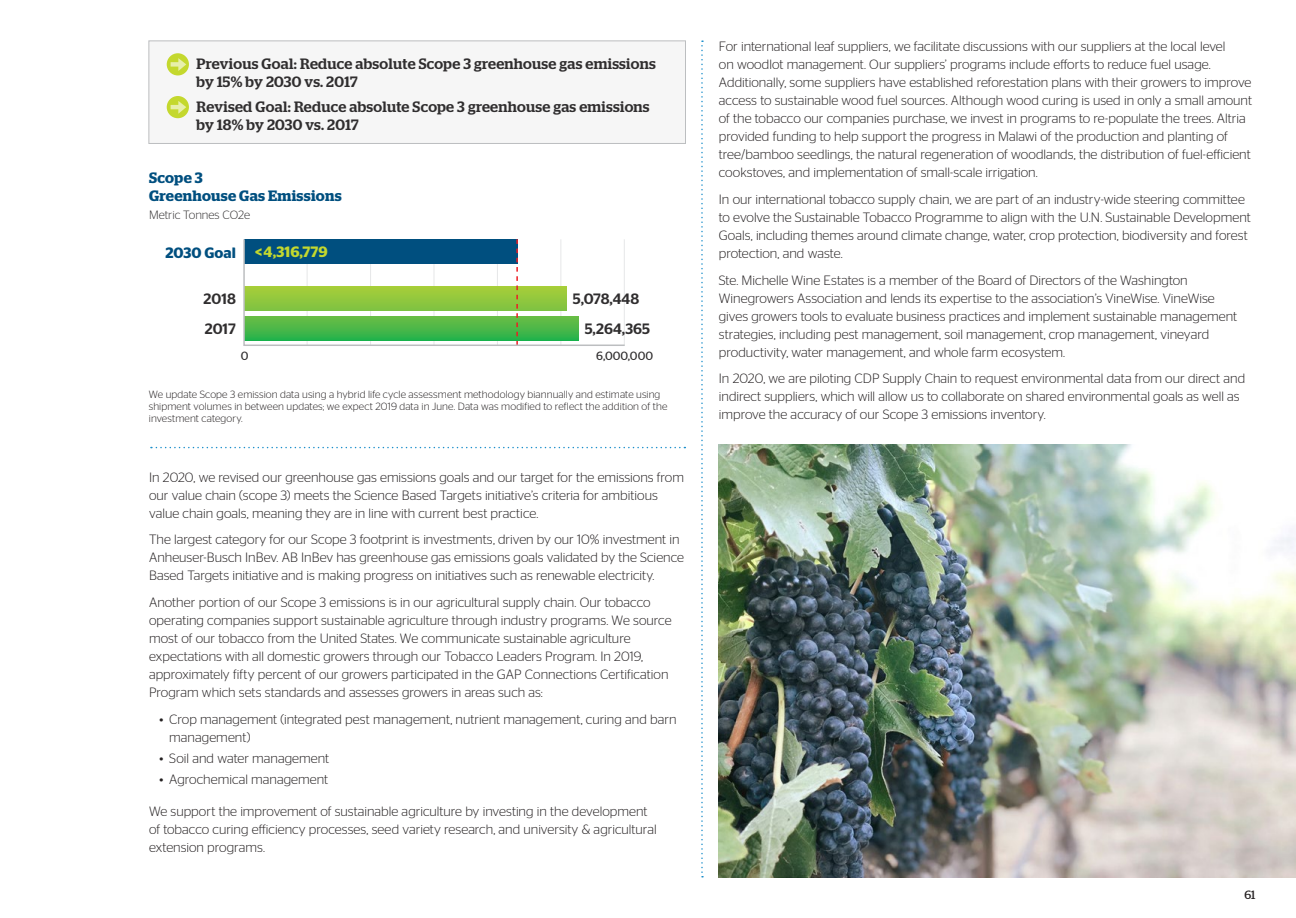
<style>
.page{position:relative;width:1296px;height:918px;background:#fff}
.page>*{position:absolute;margin:0;border:0;box-sizing:border-box;transform-origin:0 0}
.t1{font:500 15px/18px "Stag";letter-spacing:.02em;color:#302e2f}
.t2{font:600 15px "Stag";letter-spacing:.02em;color:#004f7f}
.APNDX__Body__Copy{font:500 15px "Stag Sans";color:#302e2f}
.APNDX__Body__Copy-2{font:600 15px "Stag Sans";color:#c4d82e}
.APNDX__Body__Copy-3{font:600 15px "Stag Sans";color:#004f7f}
._9_12_Stag_Sans_Ligh{font:300 13.5px/18px "Stag Sans";color:#231f20}
.t3{font:300 12px "Stag Sans";color:#302e2f}
.APNDX__Body__Copy-4{font:12px "Stag Sans";color:#302e2f}
.t4{font:12px "Stag";color:#231f20}
.t5{font:300 10.5px/12px "Stag Sans";letter-spacing:.01em;color:#231f20}
</style>
<div class="page">
<div style="left:148px;top:40px;width:538px;height:104px;background:#f6f6f6;border:1px solid #bcbec0"></div>
<div style="left:167px;top:53px;width:22px;height:22px;background:#c4d82e;border-radius:50%"></div>
<svg style="left:171px;top:58px;width:15px;height:13px"></svg>
<div style="left:167px;top:96px;width:22px;height:22px;background:#c4d82e;border-radius:50%"></div>
<svg style="left:171px;top:101px;width:15px;height:13px"></svg>
<svg style="left:243px;top:239px;width:382px;height:107px"></svg>
<svg style="left:701px;top:40px;width:2px;height:838px"></svg>
<svg style="left:151px;top:447px;width:534px;height:1px"></svg>
<img style="left:719px;top:445px;width:577px;height:433px">
<p class="t1" style="left:197px;top:55px;width:461px">Previous Goal: Reduce absolute Scope 3 greenhouse gas emissions by 15% by 2030 vs. 2017</p>
<p class="t1" style="left:197px;top:98px;width:455px">Revised Goal: Reduce absolute Scope 3 greenhouse gas emissions by 18% by 2030 vs. 2017</p>
<p class="t2" style="left:149px;top:169px;width:55px">Scope 3</p>
<p class="t2" style="left:149px;top:187px;width:194px">Greenhouse Gas Emissions</p>
<p class="t3" style="left:149px;top:209px;width:103px">Metric Tonnes CO2e</p>
<p class="APNDX__Body__Copy-3" style="left:165px;top:244px;width:72px">2030 Goal</p>
<p class="APNDX__Body__Copy-2" style="left:255px;top:243px;width:74px">&lt;4,316,779</p>
<p class="APNDX__Body__Copy" style="left:203px;top:291px;width:34px">2018</p>
<p class="APNDX__Body__Copy" style="left:573px;top:291px;width:68px">5,078,448</p>
<p class="APNDX__Body__Copy" style="left:585px;top:321px;width:67px">5,264,365</p>
<p class="APNDX__Body__Copy" style="left:205px;top:321px;width:33px">2017</p>
<p class="APNDX__Body__Copy-4" style="left:241px;top:350px;width:9px">0</p>
<p class="APNDX__Body__Copy-4" style="left:596px;top:350px;width:58px">6,000,000</p>
<p class="t5" style="left:149px;top:388px;width:520px">We update Scope 3 emission data using a hybrid life cycle assessment methodology biannually and estimate using shipment volumes in between updates; we expect 2019 data in June. Data was modified to reflect the addition of the investment category.</p>
<p class="_9_12_Stag_Sans_Ligh" style="left:149px;top:468px;width:536px">In 2020, we revised our greenhouse gas emissions goals and our target for the emissions from our value chain (scope 3) meets the Science Based Targets initiative’s criteria for ambitious value chain goals, meaning they are in line with current best practice.</p>
<p class="_9_12_Stag_Sans_Ligh" style="left:149px;top:530px;width:537px">The largest category for our Scope 3 footprint is investments, driven by our 10% investment in<br>Anheuser-Busch InBev. AB InBev has greenhouse gas emissions goals validated by the Science<br>Based Targets initiative and is making progress on initiatives such as renewable electricity.</p>
<p class="_9_12_Stag_Sans_Ligh" style="left:149px;top:593px;width:524px">Another portion of our Scope 3 emissions is in our agricultural supply chain. Our tobacco operating companies support sustainable agriculture through industry programs. We source most of our tobacco from the United States. We communicate sustainable agriculture expectations with all domestic growers through our Tobacco Leaders Program. In 2019, approximately fifty percent of our growers participated in the GAP Connections Certification Program which sets standards and assesses growers in areas such as:</p>
<p class="_9_12_Stag_Sans_Ligh" style="left:169px;top:710px;width:509px;text-indent:-10px">• Crop management (integrated pest management, nutrient management, curing and barn management)</p>
<p class="_9_12_Stag_Sans_Ligh" style="left:160px;top:749px;width:171px">• Soil and water management</p>
<p class="_9_12_Stag_Sans_Ligh" style="left:160px;top:770px;width:170px">• Agrochemical management</p>
<p class="_9_12_Stag_Sans_Ligh" style="left:149px;top:802px;width:509px">We support the improvement of sustainable agriculture by investing in the development of tobacco curing efficiency processes, seed variety research, and university &amp; agricultural extension programs.</p>
<p class="_9_12_Stag_Sans_Ligh" style="left:719px;top:37px;width:535px">For international leaf suppliers, we facilitate discussions with our suppliers at the local level<br>on woodlot management. Our suppliers’ programs include efforts to reduce fuel usage.<br>Additionally, some suppliers have established reforestation plans with their growers to improve access to sustainable wood fuel sources. Although wood curing is used in only a small amount of the tobacco our companies purchase, we invest in programs to re-populate the trees. Altria provided funding to help support the progress in Malawi of the production and planting of tree/bamboo seedlings, the natural regeneration of woodlands, the distribution of fuel-efficient cookstoves, and implementation of small-scale irrigation.</p>
<p class="_9_12_Stag_Sans_Ligh" style="left:719px;top:190px;width:533px">In our international tobacco supply chain, we are part of an industry-wide steering committee to evolve the Sustainable Tobacco Programme to align with the U.N. Sustainable Development Goals, including themes around climate change, water, crop protection, biodiversity and forest protection, and waste.</p>
<p class="_9_12_Stag_Sans_Ligh" style="left:719px;top:271px;width:520px">Ste. Michelle Wine Estates is a member of the Board of Directors of the Washington Winegrowers Association and lends its expertise to the association’s VineWise. VineWise gives growers tools to evaluate business practices and implement sustainable management strategies, including pest management, soil management, crop management, vineyard productivity, water management, and whole farm ecosystem.</p>
<p class="_9_12_Stag_Sans_Ligh" style="left:719px;top:369px;width:528px">In 2020, we are piloting CDP Supply Chain to request environmental data from our direct and indirect suppliers, which will allow us to collaborate on shared environmental goals as well as improve the accuracy of our Scope 3 emissions inventory.</p>
<p class="t4" style="left:1244px;top:887px;width:13px">61</p>
</div>
